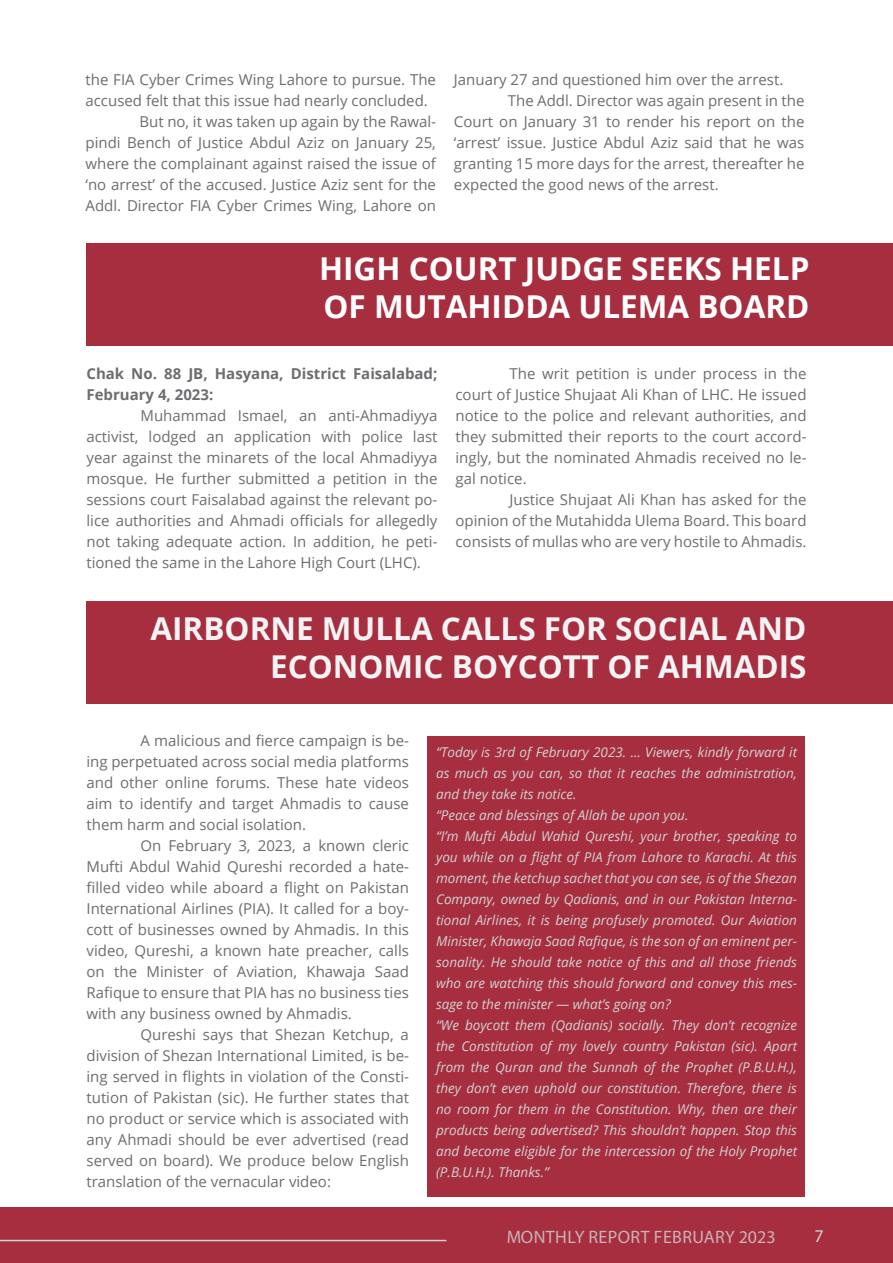
<style>
.page{position:relative;width:893px;height:1263px;background:#fff}
.page>*{position:absolute;margin:0;border:0;box-sizing:border-box;transform-origin:0 0}
.t1{font:700 31.5px/37.8px "Open Sans";color:#f2f3f4;text-align:right}
.t2{font:700 31.5px/37.8px "Open Sans";color:#fff}
.t3{font:18px "Myriad Pro";letter-spacing:.02em;color:#d1d2d4}
.t4{font:15px/21px "Open Sans";color:#6c6d70;text-align:justify}
.t5{font:700 15px/21px "Open Sans";color:#6c6d70}
.t6{font:italic 13.5px/21px "Open Sans";color:#d1d2d4}
.s1{color:#165a70}
</style>
<div class="page">
<div style="left:0;top:1207px;width:893px;height:56px;background:#a62e3f"></div>
<hr style="left:0;top:1240px;width:446px;height:1px;background:#d1d2d4">
<div style="left:87px;top:243px;width:806px;height:102px;background:#a62e3f"></div>
<div style="left:87px;top:601px;width:806px;height:102px;background:#a62e3f"></div>
<div style="left:427px;top:736px;width:377px;height:460px;background:#a62e3f"></div>
<p class="t4" style="left:86px;top:68px;width:352px">the FIA Cyber Crimes Wing Lahore to pursue. The</p>
<p class="t4" style="left:86px;top:89px;width:344px">accused felt that this issue had nearly concluded.</p>
<p class="t4" style="left:140px;top:110px;width:298px">But no, it was taken up again by the Rawal-</p>
<p class="t4" style="left:86px;top:131px;width:352px">pindi Bench of Justice Abdul Aziz on January 25,</p>
<p class="t4" style="left:86px;top:152px;width:352px">where the complainant against raised the issue of</p>
<p class="t4" style="left:86px;top:173px;width:352px">‘no arrest’ of the accused. Justice Aziz sent for the</p>
<p class="t4" style="left:86px;top:194px;width:352px">Addl. Director FIA Cyber Crimes Wing, Lahore on</p>
<p class="t4" style="left:454px;top:68px;width:331px">January 27 and questioned him over the arrest.</p>
<p class="t4" style="left:508px;top:89px;width:298px">The Addl. Director was again present in the</p>
<p class="t4" style="left:454px;top:110px;width:352px">Court on January 31 to render his report on the</p>
<p class="t4" style="left:454px;top:131px;width:352px">‘arrest’ issue. Justice Abdul Aziz said that he was</p>
<p class="t4" style="left:454px;top:152px;width:352px">granting 15 more days for the arrest, thereafter he</p>
<p class="t4" style="left:454px;top:173px;width:266px">expected the good news of the arrest.</p>
<h1 class="t2" style="left:319px;top:249px;width:492px">HIGH COURT JUDGE SEEKS HELP<br>OF MUTAHIDDA ULEMA BOARD</h1>
<p class="t5" style="left:86px;top:362px;width:352px">Chak No. 88 JB, Hasyana, District Faisalabad;<br>February 4, 2023:</p>
<p class="t4" style="left:86px;top:404px;width:353px;text-indent:54px">Muhammad Ismael, an anti-Ahmadiyya activist, lodged an application with police last year against the minarets of the local Ahmadiyya mosque. He further submitted a petition in the sessions court Faisalabad against the relevant po&shy;lice authorities and Ahmadi officials for allegedly not taking adequate action. In addition, he peti&shy;tioned the same in the Lahore High Court (LHC).</p>
<p class="t4" style="left:455px;top:362px;width:353px;text-indent:54px">The writ petition is under process in the court of Justice Shujaat Ali Khan of LHC. He issued notice to the police and relevant authorities, and they submitted their reports to the court accord&shy;ingly, but the nominated Ahmadis received no le&shy;gal notice.</p>
<p class="t4" style="left:455px;top:488px;width:353px;text-indent:54px">Justice Shujaat Ali Khan has asked for the opinion of the Mutahidda Ulema Board. This board consists of mullas who are very hostile to Ahmadis.</p>
<h1 class="t1" style="left:150px;top:609px;width:658px">AIRBORNE MULLA CALLS FOR SOCIAL AND<br>ECONOMIC BOYCOTT OF AHMADIS</h1>
<p class="t4" style="left:87px;top:730px;width:324px;text-indent:54px">A malicious and fierce campaign is be&shy;ing perpetuated across social media platforms and other online forums. These hate videos aim to identify and target Ahmadis to cause them harm and social isolation.</p>
<p class="t4" style="left:87px;top:835px;width:324px;text-indent:54px">On February 3, 2023, a known cleric Mufti Abdul Wahid Qureshi recorded a hate&shy;filled video while aboard a flight on Pakistan International Airlines (PIA). It called for a boy&shy;cott of businesses owned by Ahmadis. In this video, Qureshi, a known hate preacher, calls on the Minister of Aviation, Khawaja Saad Rafique to ensure that PIA has no business ties with any business owned by Ahmadis.</p>
<p class="t4" style="left:87px;top:1024px;width:324px;text-indent:54px">Qureshi says that Shezan Ketchup, a division of Shezan International Limited, is be&shy;ing served in flights in violation of the Consti&shy;tution of Pakistan (sic). He further states that no product or service which is associated with any Ahmadi should be ever advertised (read served on board). We produce below English translation of the vernacular video:</p>
<p class="t6" style="left:436px;top:741px;width:362px">“Today is 3rd of February 2023. ... Viewers, kindly forward it as much as you can, so that it reaches the administration, and they take its notice.<br>“Peace and blessings of Allah be upon you.<br>“I’m Mufti Abdul Wahid Qureshi, your brother, speaking to you while on a flight of PIA from Lahore to Karachi. At this moment, the ketchup sachet that you can see, is of the Shezan Company, owned by Qadianis, and in our Pakistan Interna&shy;tional Airlines, it is being profusely promoted. Our Aviation Minister, Khawaja Saad Rafique, is the son of an eminent per&shy;sonality. He should take notice of this and all those friends who are watching this should forward and convey this mes&shy;sage to the minister — what’s going on?<br>“We boycott them (Qadianis) socially. They don’t recognize the Constitution of my lovely country Pakistan (sic). Apart from the Quran and the Sunnah of the Prophet (P.B.U.H.), they don’t even uphold our constitution. Therefore, there is no room for them in the Constitution. Why, then are their products being advertised? This shouldn’t happen. Stop this and become eligible for the intercession of the Holy Prophet (P.B.U.H.). Thanks.”</p>
<p class="t3" style="left:506px;top:1226px;width:319px">MONTHLY REPORT FEBRUARY 2023 <span class="s1">7</span> 7</p>
</div>
